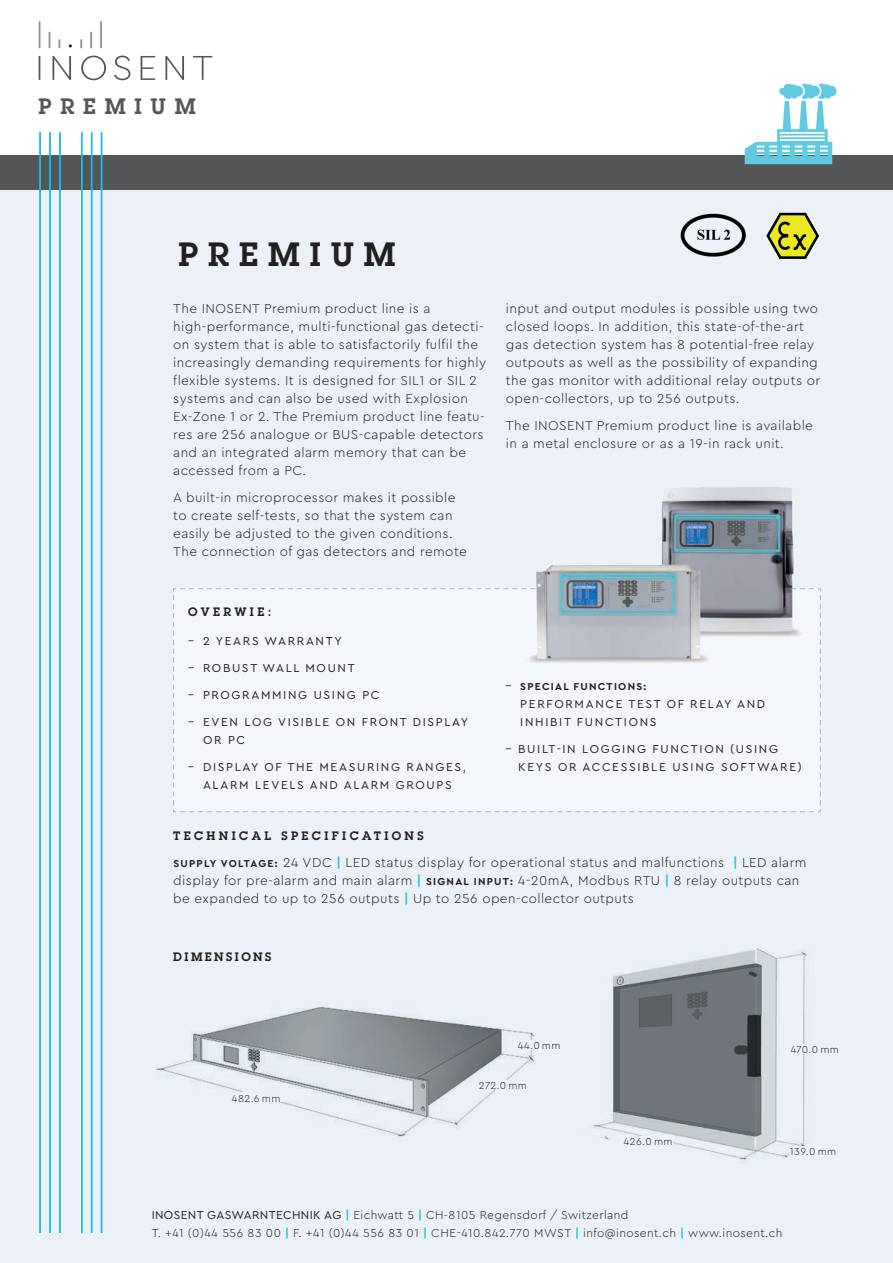
<style>
.page{position:relative;width:893px;height:1263px;background:#fff}
.page>*{position:absolute;margin:0;border:0;box-sizing:border-box;transform-origin:0 0}
.t1{font:600 33px "Lubalin Graph";letter-spacing:.3em;color:#231f20}
.t2{font:600 21.9px "Lubalin Graph";letter-spacing:.4em;color:#555657}
.t3{font:300 13.5px/18px "Cera PRO";letter-spacing:.03em;color:#231f20}
.t4{font:12px/18px "Cera PRO";letter-spacing:.14em;color:#231f20}
.t5{font:300 12px/18px "Cera PRO";letter-spacing:.03em;color:#231f20}
.t6{font:600 12px "Lubalin Graph";letter-spacing:.28em;color:#231f20}
.t7{font:600 12px "Lubalin Graph";letter-spacing:.2em;color:#231f20}
.t8{font:300 10.5px "Cera PRO";letter-spacing:.03em;color:#231f20}
.t9{font:700 10.5px "Cera PRO";letter-spacing:.12em;color:#231f20}
.s1{font-weight:400;font-size:12px}
.s2{font-weight:700;font-size:10.5px}
.s3{font-weight:700;color:#21c2f3}
.s4{font-weight:400}
.s5{font-weight:700;color:#15bef1}
</style>
<div class="page">
<div style="left:0;top:157px;width:893px;height:1106px;background:#ecf1f7"></div>
<img style="left:680px;top:213px;width:66px;height:44px">
<img style="left:766px;top:212px;width:53px;height:47px">
<div style="left:0;top:156px;width:893px;height:34px;background:#555657"></div>
<svg style="left:39px;top:56px;width:173px;height:24px"></svg>
<svg style="left:39px;top:21px;width:1px;height:27px"></svg>
<svg style="left:49px;top:32px;width:1px;height:16px"></svg>
<hr style="left:100px;top:21px;width:2px;height:27px;background:#8d9194">
<svg style="left:90px;top:32px;width:2px;height:16px"></svg>
<svg style="left:80px;top:39px;width:2px;height:9px"></svg>
<hr style="left:39px;top:132px;width:2px;height:1101px;background:#15bef1">
<hr style="left:49px;top:132px;width:2px;height:1101px;background:#15bef1">
<hr style="left:59px;top:132px;width:2px;height:1101px;background:#15bef1">
<hr style="left:101px;top:132px;width:1px;height:1101px;background:#15bef1">
<hr style="left:91px;top:132px;width:1px;height:1101px;background:#15bef1">
<hr style="left:81px;top:132px;width:1px;height:1101px;background:#15bef1">
<svg style="left:745px;top:84px;width:92px;height:80px"></svg>
<img style="left:593px;top:948px;width:215px;height:214px">
<img style="left:156px;top:1006px;width:380px;height:133px">
<div style="left:232px;top:1093px;width:48px;height:9px;background:#ecf1f7"></div>
<div style="left:479px;top:1080px;width:48px;height:9px;background:#ecf1f7"></div>
<div style="left:624px;top:1136px;width:48px;height:9px;background:#ecf1f7"></div>
<div style="left:790px;top:1146px;width:46px;height:9px;background:#ecf1f7"></div>
<div style="left:791px;top:1044px;width:48px;height:9px;background:#ecf1f7"></div>
<div style="left:518px;top:1040px;width:42px;height:9px;background:#ecf1f7"></div>
<svg style="left:173px;top:588px;width:648px;height:224px"></svg>
<img style="left:512px;top:487px;width:302px;height:186px">
<h2 class="t2" style="left:39px;top:92px;width:159px">PREMIUM</h2>
<h1 class="t1" style="left:178px;top:233px;width:219px">PREMIUM</h1>
<p class="t3" style="left:173px;top:299px;width:314px">The INOSENT Premium product line is a high-performance, multi-functional gas detecti&shy;on system that is able to satisfactorily fulfil the increasingly demanding requirements for highly flexible systems. It is designed for SIL1 or SIL 2 systems and can also be used with Explosion Ex-Zone 1 or 2. The Premium product line featu&shy;res are 256 analogue or BUS-capable detectors and an integrated alarm memory that can be accessed from a PC.</p>
<p class="t3" style="left:173px;top:488px;width:295px">A built-in microprocessor makes it possible to create self-tests, so that the system can easily be adjusted to the given conditions.<br>The connection of gas detectors and remote</p>
<p class="t6" style="left:188px;top:604px;width:85px">OVERWIE:</p>
<p class="t4" style="left:188px;top:631px;width:155px">– 2 YEARS WARRANTY</p>
<p class="t4" style="left:188px;top:658px;width:168px">– ROBUST WALL MOUNT</p>
<p class="t4" style="left:188px;top:685px;width:193px">– PROGRAMMING USING PC</p>
<p class="t4" style="left:203px;top:712px;width:267px;text-indent:-15px">– EVEN LOG VISIBLE ON FRONT DISPLAY<br>OR PC</p>
<p class="t4" style="left:188px;top:757px;width:279px;text-align:center">– DISPLAY OF THE MEASURING RANGES,<br>ALARM LEVELS AND ALARM GROUPS</p>
<p class="t3" style="left:506px;top:299px;width:316px">input and output modules is possible using two closed loops. In addition, this state-of-the-art gas detection system has 8 potential-free relay outpouts as well as the possibility of expanding the gas monitor with additional relay outputs or open-collectors, up to 256 outputs.</p>
<p class="t3" style="left:506px;top:416px;width:309px">The INOSENT Premium product line is available in a metal enclosure or as a 19-in rack unit.</p>
<p class="t9" style="left:505px;top:679px;width:142px"><span class="s1">–</span> SPECIAL FUNCTIONS:</p>
<p class="t4" style="left:520px;top:694px;width:246px">PERFORMANCE TEST OF RELAY AND<br>INHIBIT FUNCTIONS</p>
<p class="t4" style="left:518px;top:739px;width:285px;text-indent:-13px">– BUILT-IN LOGGING FUNCTION (USING<br>KEYS OR ACCESSIBLE USING SOFTWARE)</p>
<p class="t6" style="left:173px;top:827px;width:252px">TECHNICAL SPECIFICATIONS</p>
<p class="t3" style="left:173px;top:853px;width:635px"><span class="s2">SUPPLY VOLTAGE:</span> 24 VDC <span class="s3">|</span> LED status display for operational status and malfunctions <span class="s3">|</span> LED alarm display for pre-alarm and main alarm <span class="s3">|</span> <span class="s2">SIGNAL INPUT:</span> 4-20mA, Modbus RTU <span class="s3">|</span> 8 relay outputs can be expanded to up to 256 outputs <span class="s3">|</span> Up to 256 open-collector outputs</p>
<p class="t7" style="left:173px;top:948px;width:100px">DIMENSIONS</p>
<p class="t8" style="left:232px;top:1091px;width:50px">482.6 mm</p>
<p class="t8" style="left:518px;top:1038px;width:44px">44.0 mm</p>
<p class="t8" style="left:479px;top:1078px;width:50px">272.0 mm</p>
<p class="t8" style="left:624px;top:1134px;width:50px">426.0 mm</p>
<p class="t8" style="left:791px;top:1042px;width:50px">470.0 mm</p>
<p class="t8" style="left:790px;top:1144px;width:48px">139.0 mm</p>
<p class="t5" style="left:152px;top:1205px;width:632px"><span class="s4">INOSENT GASWARNTECHNIK AG</span> <span class="s5">|</span> Eichwatt 5 <span class="s5">|</span> CH-8105 Regensdorf / Switzerland<br>T. +41 (0)44 556 83 00 <span class="s5">|</span> F. +41 (0)44 556 83 01 <span class="s5">|</span> CHE-410.842.770 MWST <span class="s5">|</span> info@inosent.ch <span class="s5">|</span> www.inosent.ch</p>
</div>
